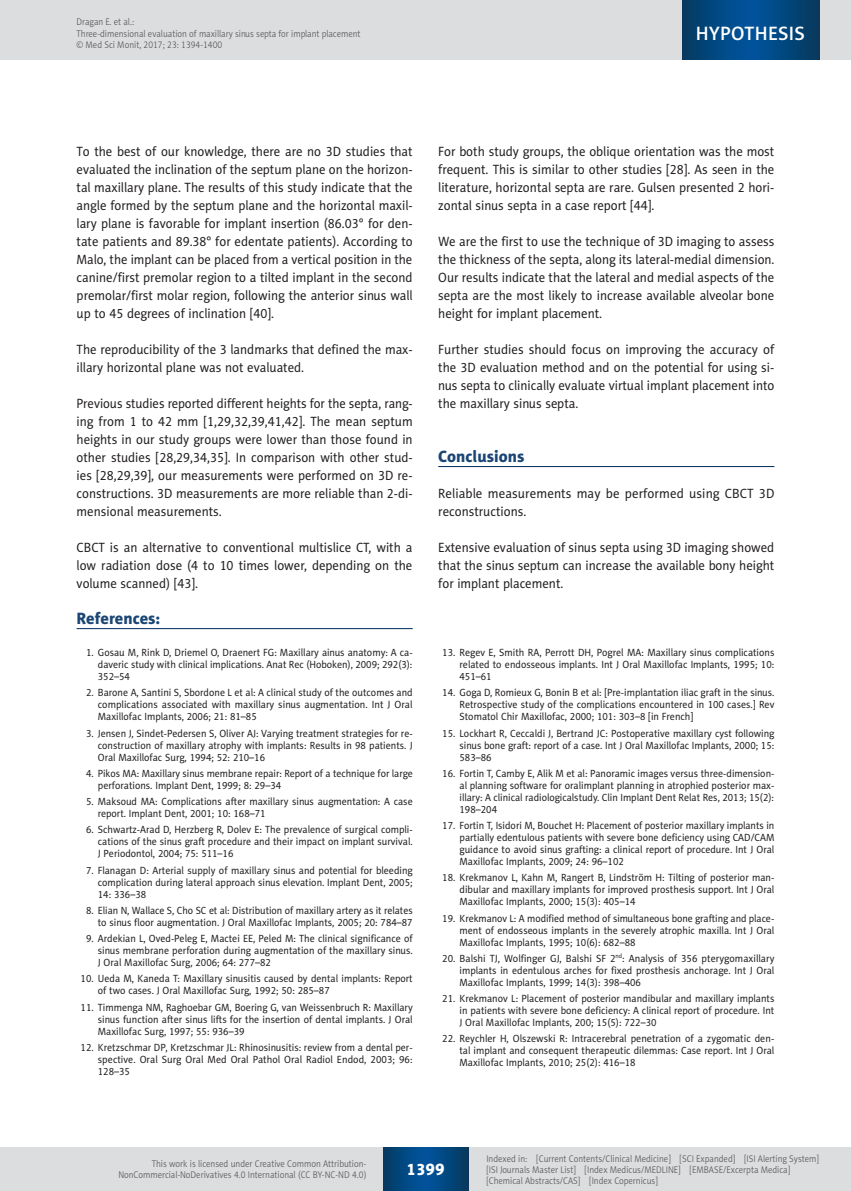
<style>
.page{position:relative;width:851px;height:1191px;background:#fff}
.page>*{position:absolute;margin:0;border:0;box-sizing:border-box;transform-origin:0 0}
.t1{font:19.5px "Naomi Sans EFN Medium";letter-spacing:.015em;color:#fff}
.MSM_Headline_1{font:16.5px "Naomi Sans EFN Heavy";color:#1a4574}
.MSM_Referencje_Tytul{font:16.5px "Naomi Sans EFN Heavy";color:#1a4574}
.t2{font:16.5px "Naomi Sans EFN Heavy";color:#fff}
.MSM_Body{font:13.5px/18px "Naomi Sans EFN";color:#231f20;text-align:justify;scale:.95 1}
.MSM_Body-2{font:13.5px/18px "Naomi Sans EFN";color:#231f20;text-align:justify;scale:.94 1}
.MSM_Body-3{font:13.5px/18px "Naomi Sans EFN";color:#231f20;scale:.96 1}
.MSM_Referencje_punkt{font:10.5px/12px "Naomi Sans EFN";color:#231f20;text-align:justify;scale:.95 1}
.MSM_Referencje_punkt-2{font:10.5px/12px "Naomi Sans EFN";color:#231f20;scale:.94 1}
.MSM_Referencje_punkt-3{font:10.5px/12px "Naomi Sans EFN";color:#231f20;text-align:justify;scale:.96 1}
.t3{font:9.75px/11.2px "Naomi Sans EFN Light";color:#57585a;scale:.9 1}
</style>
<div class="page">
<hr style="left:438px;top:466px;width:336px;height:1px;background:#00295c">
<hr style="left:77px;top:628px;width:335px;height:1px;background:#00295c">
<div style="left:0;top:1148px;width:850px;height:43px;background:#dcdddf"></div>
<svg style="left:383px;top:1147px;width:85px;height:43px;background:#02477e"></svg>
<div style="left:0;top:0;width:850px;height:60px;background:#dcdddf"></div>
<svg style="left:682px;top:0;width:137px;height:60px;background:#02477e"></svg>
<p class="t3" style="left:77px;top:16px;width:317px">Dragan E. et al.:<br>Three-dimensional evaluation of maxillary sinus septa for implant placement © Med Sci Monit, 2017; 23: 1394-1400</p>
<h1 class="t1" style="left:695px;top:22px;width:111px">HYPOTHESIS</h1>
<p class="MSM_Body" style="left:77px;top:142px;width:355px">To the best of our knowledge, there are no 3D studies that evaluated the inclination of the septum plane on the horizon&shy;tal maxillary plane. The results of this study indicate that the angle formed by the septum plane and the horizontal maxil&shy;lary plane is favorable for implant insertion (86.03° for den&shy;tate patients and 89.38° for edentate patients). According to Malo, the implant can be placed from a vertical position in the canine/first premolar region to a tilted implant in the second premolar/first molar region, following the anterior sinus wall up to 45 degrees of inclination [40].</p>
<p class="MSM_Body" style="left:77px;top:340px;width:355px">The reproducibility of the 3 landmarks that defined the max&shy;illary horizontal plane was not evaluated.</p>
<p class="MSM_Body-2" style="left:77px;top:394px;width:359px">Previous studies reported different heights for the septa, rang&shy;ing from 1 to 42 mm [1,29,32,39,41,42]. The mean septum heights in our study groups were lower than those found in other studies [28,29,34,35]. In comparison with other stud&shy;ies [28,29,39], our measurements were performed on 3D re&shy;constructions. 3D measurements are more reliable than 2-di&shy;mensional measurements.</p>
<p class="MSM_Body" style="left:77px;top:538px;width:355px">CBCT is an alternative to conventional multislice CT, with a low radiation dose (4 to 10 times lower, depending on the volume scanned) [43].</p>
<p class="MSM_Referencje_Tytul" style="left:77px;top:608px;width:85px">References:</p>
<p class="MSM_Referencje_punkt" style="left:98px;top:646px;width:333px;text-indent:-12px">1. Gosau M, Rink D, Driemel O, Draenert FG: Maxillary ainus anatomy: A ca&shy;daveric study with clinical implications. Anat Rec (Hoboken), 2009; 292(3):<br>352–54</p>
<p class="MSM_Referencje_punkt" style="left:98px;top:687px;width:333px;text-indent:-12px">2. Barone A, Santini S, Sbordone L et al: A clinical study of the outcomes and complications associated with maxillary sinus augmentation. Int J Oral Maxillofac Implants, 2006; 21: 81–85</p>
<p class="MSM_Referencje_punkt" style="left:98px;top:727px;width:333px;text-indent:-12px">3. Jensen J, Sindet-Pedersen S, Oliver AJ: Varying treatment strategies for re&shy;construction of maxillary atrophy with implants: Results in 98 patients. J Oral Maxillofac Surg, 1994; 52: 210–16</p>
<p class="MSM_Referencje_punkt-2" style="left:98px;top:767px;width:336px;text-indent:-12px">4. Pikos MA: Maxillary sinus membrane repair: Report of a technique for large perforations. Implant Dent, 1999; 8: 29–34</p>
<p class="MSM_Referencje_punkt" style="left:98px;top:795px;width:333px;text-indent:-12px">5. Maksoud MA: Complications after maxillary sinus augmentation: A case report. Implant Dent, 2001; 10: 168–71</p>
<p class="MSM_Referencje_punkt" style="left:98px;top:824px;width:333px;text-indent:-12px">6. Schwartz-Arad D, Herzberg R, Dolev E: The prevalence of surgical compli&shy;cations of the sinus graft procedure and their impact on implant survival.<br>J Periodontol, 2004; 75: 511–16</p>
<p class="MSM_Referencje_punkt" style="left:98px;top:864px;width:333px;text-indent:-12px">7. Flanagan D: Arterial supply of maxillary sinus and potential for bleeding complication during lateral approach sinus elevation. Implant Dent, 2005; 14: 336–38</p>
<p class="MSM_Referencje_punkt-2" style="left:86px;top:904px;width:349px;text-align:right">8. Elian N, Wallace S, Cho SC et al: Distribution of maxillary artery as it relates to sinus floor augmentation. J Oral Maxillofac Implants, 2005; 20: 784–87</p>
<p class="MSM_Referencje_punkt" style="left:98px;top:932px;width:333px;text-indent:-12px">9. Ardekian L, Oved-Peleg E, Mactei EE, Peled M: The clinical significance of sinus membrane perforation during augmentation of the maxillary sinus.<br>J Oral Maxillofac Surg, 2006; 64: 277–82</p>
<p class="MSM_Referencje_punkt" style="left:98px;top:973px;width:333px;text-indent:-17px">10. Ueda M, Kaneda T: Maxillary sinusitis caused by dental implants: Report of two cases. J Oral Maxillofac Surg, 1992; 50: 285–87</p>
<p class="MSM_Referencje_punkt" style="left:98px;top:1001px;width:333px;text-indent:-17px">11. Timmenga NM, Raghoebar GM, Boering G, van Weissenbruch R: Maxillary sinus function after sinus lifts for the insertion of dental implants. J Oral Maxillofac Surg, 1997; 55: 936–39</p>
<p class="MSM_Referencje_punkt" style="left:98px;top:1041px;width:333px;text-indent:-17px">12. Kretzschmar DP, Kretzschmar JL: Rhinosinusitis: review from a dental per&shy;spective. Oral Surg Oral Med Oral Pathol Oral Radiol Endod, 2003; 96:<br>128–35</p>
<p class="MSM_Body" style="left:438px;top:142px;width:355px">For both study groups, the oblique orientation was the most frequent. This is similar to other studies [28]. As seen in the literature, horizontal septa are rare. Gulsen presented 2 hori&shy;zontal sinus septa in a case report [44].</p>
<p class="MSM_Body" style="left:438px;top:232px;width:355px">We are the first to use the technique of 3D imaging to assess the thickness of the septa, along its lateral-medial dimension.<br>Our results indicate that the lateral and medial aspects of the septa are the most likely to increase available alveolar bone height for implant placement.</p>
<p class="MSM_Body" style="left:438px;top:340px;width:355px">Further studies should focus on improving the accuracy of the 3D evaluation method and on the potential for using si&shy;nus septa to clinically evaluate virtual implant placement into the maxillary sinus septa.</p>
<p class="MSM_Headline_1" style="left:438px;top:446px;width:88px">Conclusions</p>
<p class="MSM_Body-3" style="left:438px;top:484px;width:352px">Reliable measurements may be performed using CBCT 3D reconstructions.</p>
<p class="MSM_Body" style="left:438px;top:538px;width:355px">Extensive evaluation of sinus septa using 3D imaging showed that the sinus septum can increase the available bony height for implant placement.</p>
<p class="MSM_Referencje_punkt" style="left:459px;top:646px;width:333px;text-indent:-17px">13. Regev E, Smith RA, Perrott DH, Pogrel MA: Maxillary sinus complications related to endosseous implants. Int J Oral Maxillofac Implants, 1995; 10:<br>451–61</p>
<p class="MSM_Referencje_punkt" style="left:459px;top:687px;width:333px;text-indent:-17px">14. Goga D, Romieux G, Bonin B et al: [Pre-implantation iliac graft in the sinus.<br>Retrospective study of the complications encountered in 100 cases.] Rev Stomatol Chir Maxillofac, 2000; 101: 303–8 [in French]</p>
<p class="MSM_Referencje_punkt" style="left:459px;top:727px;width:333px;text-indent:-17px">15. Lockhart R, Ceccaldi J, Bertrand JC: Postoperative maxillary cyst following sinus bone graft: report of a case. Int J Oral Maxillofac Implants, 2000; 15:<br>583–86</p>
<p class="MSM_Referencje_punkt" style="left:459px;top:767px;width:333px;text-indent:-17px">16. Fortin T, Camby E, Alik M et al: Panoramic images versus three-dimension&shy;al planning software for oralimplant planning in atrophied posterior max&shy;illary: A clinical radiologicalstudy. Clin Implant Dent Relat Res, 2013; 15(2):<br>198–204</p>
<p class="MSM_Referencje_punkt" style="left:459px;top:819px;width:333px;text-indent:-17px">17. Fortin T, Isidori M, Bouchet H: Placement of posterior maxillary implants in partially edentulous patients with severe bone deficiency using CAD/CAM guidance to avoid sinus grafting: a clinical report of procedure. Int J Oral Maxillofac Implants, 2009; 24: 96–102</p>
<p class="MSM_Referencje_punkt" style="left:459px;top:872px;width:333px;text-indent:-17px">18. Krekmanov L, Kahn M, Rangert B, Lindström H: Tilting of posterior man&shy;dibular and maxillary implants for improved prosthesis support. Int J Oral Maxillofac Implants, 2000; 15(3): 405–14</p>
<p class="MSM_Referencje_punkt-2" style="left:459px;top:912px;width:336px;text-align:justify;text-indent:-17px">19. Krekmanov L: A modified method of simultaneous bone grafting and place&shy;ment of endosseous implants in the severely atrophic maxilla. Int J Oral Maxillofac Implants, 1995; 10(6): 682–88</p>
<p class="MSM_Referencje_punkt-3" style="left:459px;top:952px;width:329px;text-indent:-17px">20. Balshi TJ, Wolfinger GJ, Balshi SF 2<sup>nd</sup>: Analysis of 356 pterygomaxillary implants in edentulous arches for fixed prosthesis anchorage. Int J Oral Maxillofac Implants, 1999; 14(3): 398–406</p>
<p class="MSM_Referencje_punkt" style="left:459px;top:992px;width:333px;text-indent:-17px">21. Krekmanov L: Placement of posterior mandibular and maxillary implants in patients with severe bone deficiency: A clinical report of procedure. Int J Oral Maxillofac Implants, 200; 15(5): 722–30</p>
<p class="MSM_Referencje_punkt" style="left:459px;top:1033px;width:333px;text-indent:-17px">22. Reychler H, Olszewski R: Intracerebral penetration of a zygomatic den&shy;tal implant and consequent therapeutic dilemmas: Case report. Int J Oral Maxillofac Implants, 2010; 25(2): 416–18</p>
<p class="t3" style="left:118px;top:1158px;width:277px;text-align:right">This work is licensed under Creative Common Attribution-<br>NonCommercial-NoDerivatives 4.0 International (CC BY-NC-ND 4.0)</p>
<h2 class="t2" style="left:406px;top:1159px;width:40px">1399</h2>
<p class="t3" style="left:486px;top:1152px;width:371px">Indexed in: [Current Contents/Clinical Medicine] [SCI Expanded] [ISI Alerting System] [ISI Journals Master List] [Index Medicus/MEDLINE] [EMBASE/Excerpta Medica] [Chemical Abstracts/CAS] [Index Copernicus]</p>
</div>
